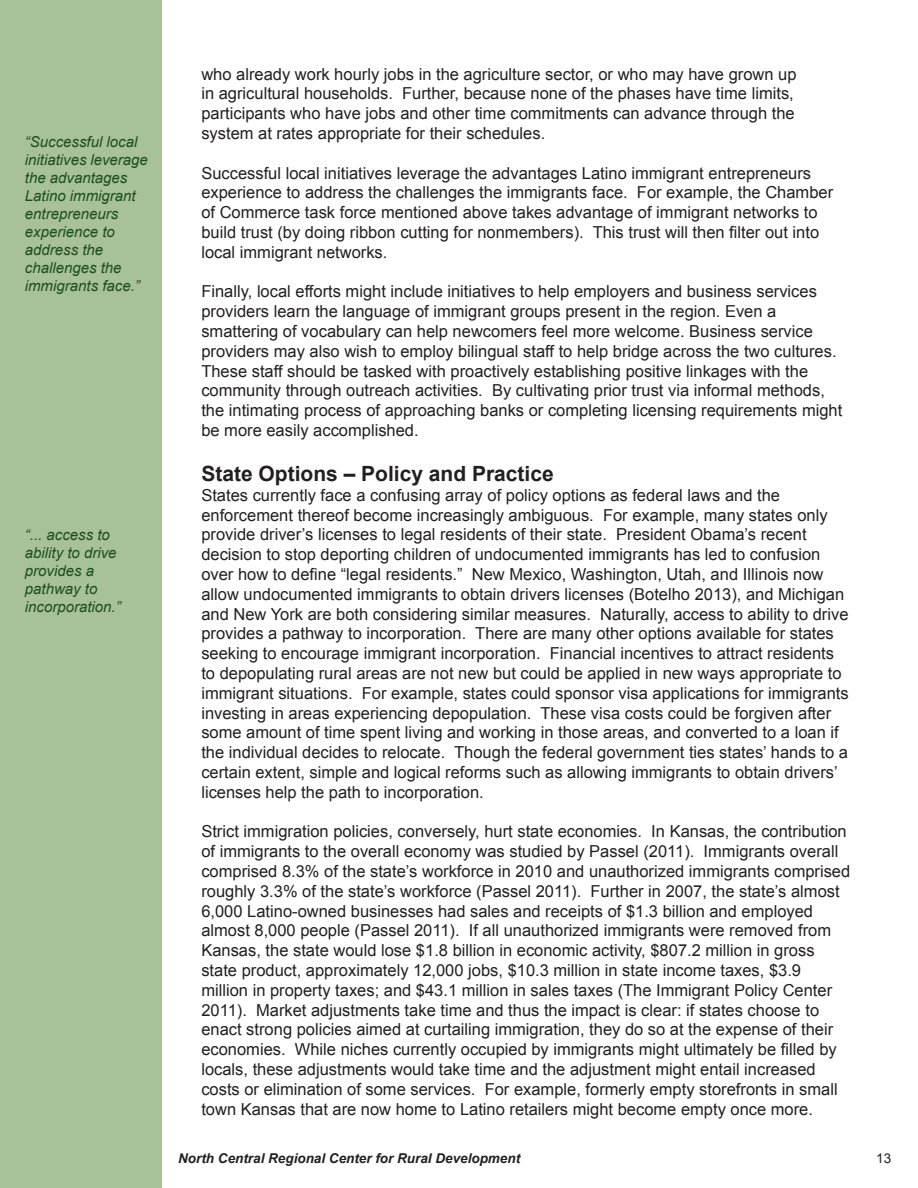
<style>
.page{position:relative;width:918px;height:1188px;background:#fff}
.page>*{position:absolute;margin:0;border:0;box-sizing:border-box;transform-origin:0 0}
.t1{font:700 21px "Arial";color:#231f20}
.t2{font:16.5px/19.8px "Arial";color:#231f20}
.t3{font:italic 15px/18px "Arial";color:#1d4f1c}
.t4{font:italic 700 13.5px "Arial";color:#231f20}
.t5{font:13.5px "Arial";color:#231f20}
</style>
<div class="page">
<div style="left:0;top:0;width:162px;height:1188px;background:#a8c198"></div>
<p class="t3" style="left:25px;top:133px;width:125px">“Successful local initiatives leverage the advantages<br>Latino immigrant entrepreneurs experience to address the challenges the immigrants face.”</p>
<p class="t3" style="left:25px;top:526px;width:97px">“... access to ability to drive provides a pathway to incorporation.”</p>
<p class="t2" style="left:201px;top:64px;width:597px">who already work hourly jobs in the agriculture sector, or who may have grown up in agricultural households. Further, because none of the phases have time limits, participants who have jobs and other time commitments can advance through the system at rates appropriate for their schedules.</p>
<p class="t2" style="left:201px;top:163px;width:633px">Successful local initiatives leverage the advantages Latino immigrant entrepreneurs experience to address the challenges the immigrants face. For example, the Chamber of Commerce task force mentioned above takes advantage of immigrant networks to build trust (by doing ribbon cutting for nonmembers). This trust will then filter out into local immigrant networks.</p>
<p class="t2" style="left:201px;top:282px;width:643px">Finally, local efforts might include initiatives to help employers and business services providers learn the language of immigrant groups present in the region. Even a smattering of vocabulary can help newcomers feel more welcome. Business service providers may also wish to employ bilingual staff to help bridge across the two cultures.<br>These staff should be tasked with proactively establishing positive linkages with the community through outreach activities. By cultivating prior trust via informal methods, the intimating process of approaching banks or completing licensing requirements might be more easily accomplished.</p>
<p class="t1" style="left:201px;top:460px;width:354px">State Options – Policy and Practice</p>
<p class="t2" style="left:201px;top:485px;width:649px">States currently face a confusing array of policy options as federal laws and the enforcement thereof become increasingly ambiguous. For example, many states only provide driver’s licenses to legal residents of their state. President Obama’s recent decision to stop deporting children of undocumented immigrants has led to confusion over how to define “legal residents.” New Mexico, Washington, Utah, and Illinois now allow undocumented immigrants to obtain drivers licenses (Botelho 2013), and Michigan and New York are both considering similar measures. Naturally, access to ability to drive provides a pathway to incorporation. There are many other options available for states seeking to encourage immigrant incorporation. Financial incentives to attract residents to depopulating rural areas are not new but could be applied in new ways appropriate to immigrant situations. For example, states could sponsor visa applications for immigrants investing in areas experiencing depopulation. These visa costs could be forgiven after some amount of time spent living and working in those areas, and converted to a loan if the individual decides to relocate. Though the federal government ties states’ hands to a certain extent, simple and logical reforms such as allowing immigrants to obtain drivers’ licenses help the path to incorporation.</p>
<p class="t2" style="left:201px;top:822px;width:650px">Strict immigration policies, conversely, hurt state economies. In Kansas, the contribution of immigrants to the overall economy was studied by Passel (2011). Immigrants overall comprised 8.3% of the state’s workforce in 2010 and unauthorized immigrants comprised roughly 3.3% of the state’s workforce (Passel 2011). Further in 2007, the state’s almost 6,000 Latino-owned businesses had sales and receipts of $1.3 billion and employed almost 8,000 people (Passel 2011). If all unauthorized immigrants were removed from Kansas, the state would lose $1.8 billion in economic activity, $807.2 million in gross state product, approximately 12,000 jobs, $10.3 million in state income taxes, $3.9 million in property taxes; and $43.1 million in sales taxes (The Immigrant Policy Center 2011). Market adjustments take time and thus the impact is clear: if states choose to enact strong policies aimed at curtailing immigration, they do so at the expense of their economies. While niches currently occupied by immigrants might ultimately be filled by locals, these adjustments would take time and the adjustment might entail increased costs or elimination of some services. For example, formerly empty storefronts in small town Kansas that are now home to Latino retailers might become empty once more.</p>
<p class="t4" style="left:178px;top:1150px;width:344px">North Central Regional Center for Rural Development</p>
<p class="t5" style="left:876px;top:1150px;width:17px">13</p>
</div>
